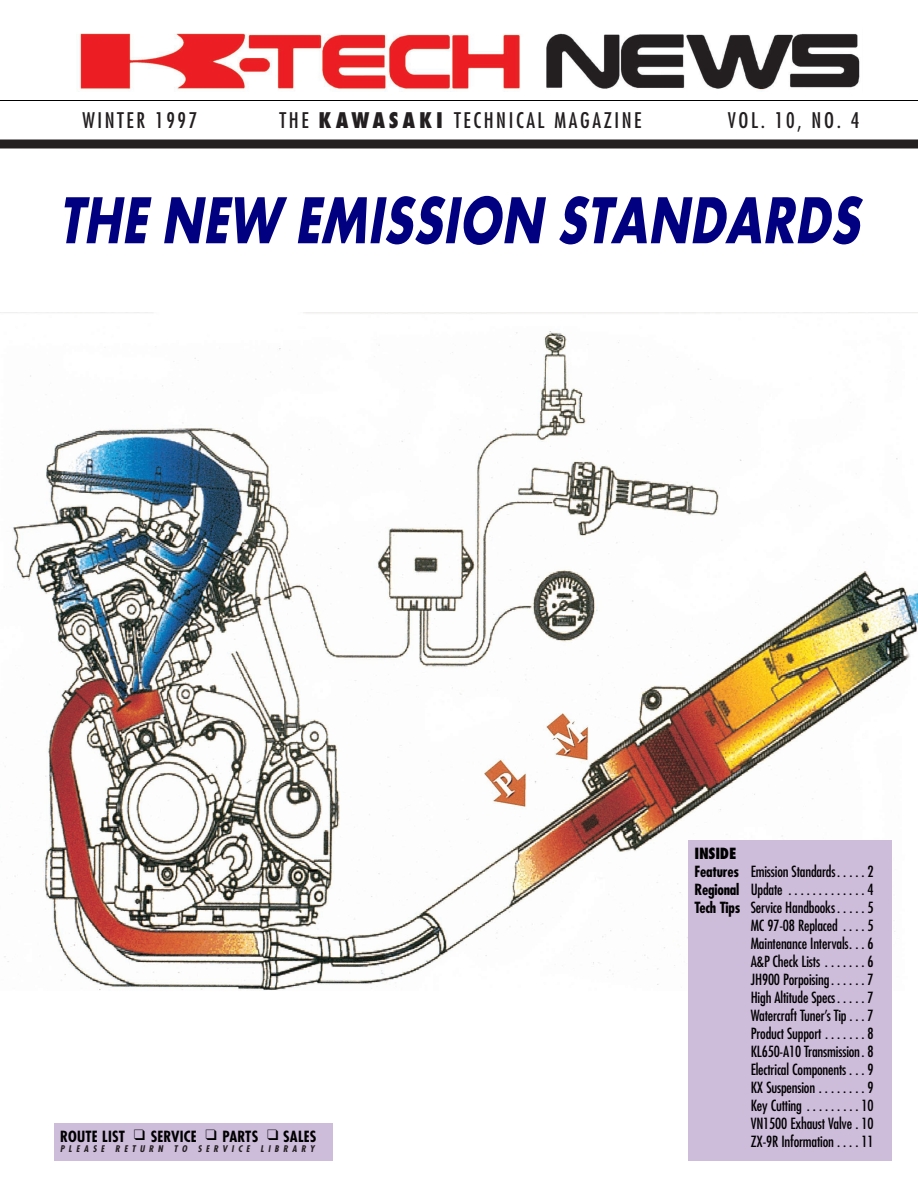
<style>
.page{position:relative;width:918px;height:1188px;background:#fff}
.page>*{position:absolute;margin:0;border:0;box-sizing:border-box;transform-origin:0 0}
.t1{font:italic 700 69px "Futura T";color:#000080;scale:.75 1}
.t2{font:condensed 21px "Futura";letter-spacing:.125em;color:#231f20}
.t3{font:condensed 15px "Futura";letter-spacing:-.01em;color:#000}
.t4{font:700 condensed 15px "Futura";letter-spacing:.015em;color:#000}
.t5{font:800 condensed 15px "Futura";letter-spacing:-.02em;color:#000}
.t6{font:italic 700 condensed 9px "Futura";letter-spacing:.465em;color:#231f20}
.s1{font-weight:800}
.s2{font-weight:700}
</style>
<div class="page">
<img style="left:0;top:312px;width:918px;height:679px">
<img style="left:76px;top:33px;width:784px;height:58px">
<div style="left:688px;top:841px;width:204px;height:320px;background:#cebcdb"></div>
<div style="left:54px;top:1124px;width:279px;height:37px;background:#cebcdb"></div>
<div style="left:0;top:140px;width:918px;height:8px;background:#231f20"></div>
<hr style="left:0;top:100px;width:918px;height:1px;background:#000">
<h2 class="t2" style="left:82px;top:110px;width:117px">WINTER 1997</h2>
<h2 class="t2" style="left:280px;top:110px;width:364px">THE <span class="s1">KAWASAKI</span> TECHNICAL MAGAZINE</h2>
<h2 class="t2" style="left:728px;top:110px;width:133px">VOL. 10, NO. 4</h2>
<h1 class="t1" style="left:58px;top:192px;width:1084px">THE NEW EMISSION STANDARDS</h1>
<p class="t4" style="left:60px;top:1129px;width:258px">ROUTE LIST ❑ SERVICE ❑ PARTS ❑ SALES</p>
<p class="t6" style="left:60px;top:1145px;width:256px">PLEASE RETURN TO SERVICE LIBRARY</p>
<p class="t5" style="left:694px;top:847px;width:43px">INSIDE</p>
<p class="t3" style="left:694px;top:864px;width:181px"><span class="s2">Features</span> Emission Standards . . . . . 2</p>
<p class="t3" style="left:694px;top:882px;width:181px"><span class="s2">Regional</span> Update . . . . . . . . . . . . . 4</p>
<p class="t3" style="left:694px;top:900px;width:181px"><span class="s2">Tech Tips</span> Service Handbooks . . . . . 5</p>
<p class="t3" style="left:751px;top:918px;width:124px">MC 97-08 Replaced . . . . 5</p>
<p class="t3" style="left:751px;top:936px;width:124px">Maintenance Intervals. . . 6</p>
<p class="t3" style="left:751px;top:954px;width:124px">A&amp;P Check Lists . . . . . . . 6</p>
<p class="t3" style="left:751px;top:972px;width:124px">JH900 Porpoising . . . . . . 7</p>
<p class="t3" style="left:751px;top:990px;width:124px">High Altitude Specs . . . . . 7</p>
<p class="t3" style="left:751px;top:1008px;width:125px">Watercraft Tuner’s Tip . . . 7</p>
<p class="t3" style="left:751px;top:1026px;width:125px">Product Support . . . . . . . 8</p>
<p class="t3" style="left:751px;top:1044px;width:124px">KL650-A10 Transmission. 8</p>
<p class="t3" style="left:751px;top:1062px;width:124px">Electrical Components . . . 9</p>
<p class="t3" style="left:751px;top:1080px;width:124px">KX Suspension . . . . . . . . 9</p>
<p class="t3" style="left:751px;top:1098px;width:124px">Key Cutting . . . . . . . . . 10</p>
<p class="t3" style="left:751px;top:1116px;width:124px">VN1500 Exhaust Valve . 10</p>
<p class="t3" style="left:751px;top:1134px;width:124px">ZX-9R Information . . . . 11</p>
</div>
